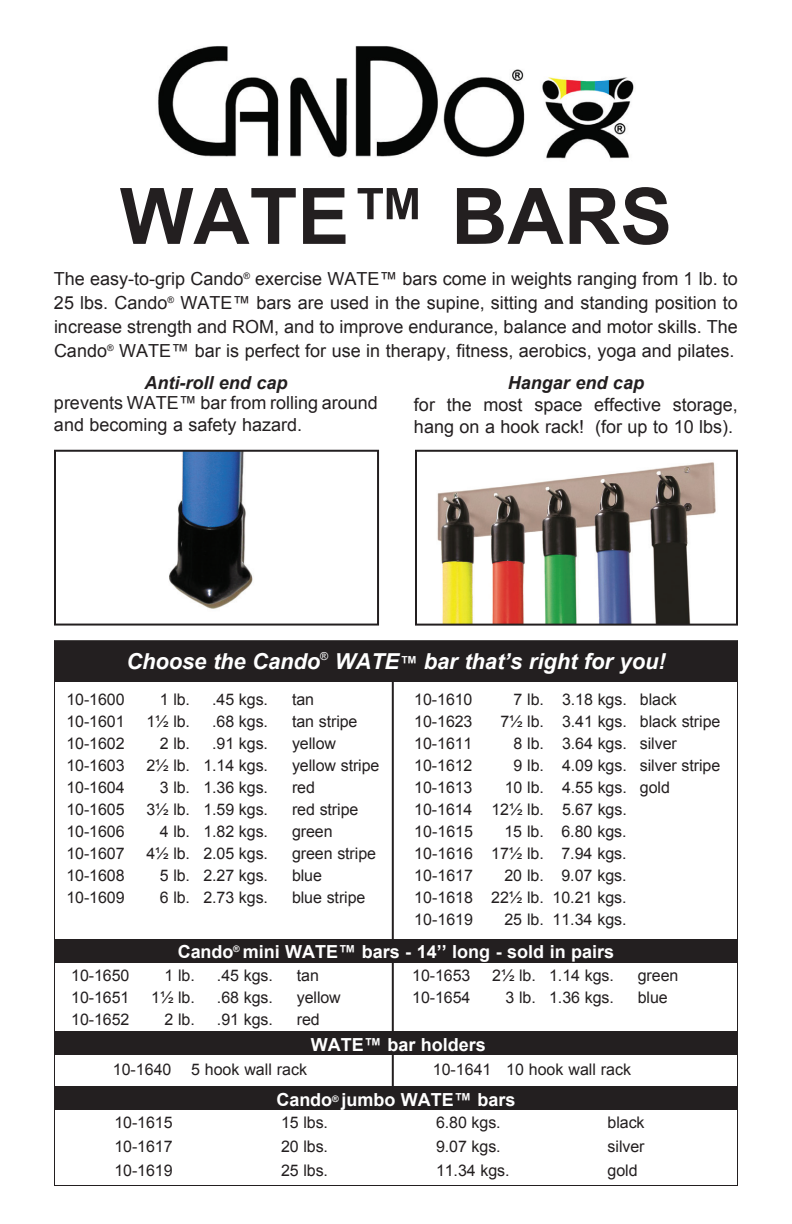
<style>
.page{position:relative;width:792px;height:1224px;background:#fff}
.page>*{position:absolute;margin:0;border:0;box-sizing:border-box;transform-origin:0 0}
.t1{font:700 78px "Arial";color:#231f20}
.t2{font:italic 700 22px "Arial";letter-spacing:-.005em;color:#fff}
.t3{font:18px/24px "Arial";color:#231f20}
.t4{font:700 18px "Arial";color:#fff}
.t5{font:italic 700 18px "Arial";color:#231f20}
.t6{font:16px/22px "Arial";letter-spacing:-.005em;color:#231f20;text-align:justify}
.s1{font-size:18px}
</style>
<div class="page">
<img style="left:169px;top:453px;width:84px;height:156px">
<div style="left:54px;top:450px;width:325px;height:176px;border:2px solid #231f20"></div>
<img style="left:437px;top:462px;width:279px;height:161px">
<div style="left:415px;top:450px;width:323px;height:176px;border:2px solid #231f20"></div>
<div style="left:54px;top:641px;width:684px;height:41px;background:#231f20"></div>
<hr style="left:392px;top:677px;width:2px;height:263px;background:#231f20">
<hr style="left:392px;top:961px;width:2px;height:74px;background:#231f20">
<hr style="left:392px;top:1052px;width:2px;height:38px;background:#231f20">
<div style="left:54px;top:1031px;width:684px;height:23px;background:#231f20"></div>
<div style="left:54px;top:940px;width:684px;height:23px;background:#231f20"></div>
<div style="left:54px;top:1086px;width:684px;height:23px;background:#231f20"></div>
<img style="left:158px;top:46px;width:476px;height:113px">
<h1 class="t1" style="left:120px;top:165px;width:554px">WATE™ BARS</h1>
<p class="t3" style="left:54px;top:267px;width:686px;text-align:justify">The easy-to-grip Cando<sup>®</sup> exercise WATE™ bars come in weights ranging from 1 lb. to 25 lbs. Cando<sup>®</sup> WATE™ bars are used in the supine, sitting and standing position to increase strength and ROM, and to improve endurance, balance and motor skills. The Cando<sup>®</sup> WATE™ bar is perfect for use in therapy, fitness, aerobics, yoga and pilates.</p>
<p class="t5" style="left:144px;top:371px;width:145px">Anti-roll end cap</p>
<p class="t3" style="left:54px;top:392px;width:325px;line-height:22px">prevents WATE™ bar from rolling around and becoming a safety hazard.</p>
<p class="t5" style="left:508px;top:371px;width:138px">Hangar end cap</p>
<p class="t3" style="left:414px;top:394px;width:325px;line-height:22px">for the most space effective storage, hang on a hook rack! (for up to 10 lbs).</p>
<h2 class="t2" style="left:126px;top:647px;width:541px">Choose the Cando<sup>®</sup> WATE<span class="s1">™</span> bar that’s right for you!</h2>
<p class="t6" style="left:66px;top:689px;width:60px">10-1600</p>
<p class="t6" style="left:160px;top:689px;width:32px">1 lb.</p>
<p class="t6" style="left:212px;top:689px;width:57px">.45 kgs.</p>
<p class="t6" style="left:292px;top:689px;width:24px">tan</p>
<p class="t6" style="left:66px;top:711px;width:60px">10-1601</p>
<p class="t6" style="left:146px;top:711px;width:45px">1½ lb.</p>
<p class="t6" style="left:212px;top:711px;width:57px">.68 kgs.</p>
<p class="t6" style="left:292px;top:711px;width:67px">tan stripe</p>
<p class="t6" style="left:66px;top:733px;width:60px">10-1602</p>
<p class="t6" style="left:160px;top:733px;width:32px">2 lb.</p>
<p class="t6" style="left:212px;top:733px;width:57px">.91 kgs.</p>
<p class="t6" style="left:292px;top:733px;width:46px">yellow</p>
<p class="t6" style="left:66px;top:755px;width:60px">10-1603</p>
<p class="t6" style="left:146px;top:755px;width:123px">2½ lb. 1.14 kgs.</p>
<p class="t6" style="left:292px;top:755px;width:89px">yellow stripe</p>
<p class="t6" style="left:66px;top:777px;width:60px">10-1604</p>
<p class="t6" style="left:160px;top:777px;width:110px">3 lb. 1.36 kgs.</p>
<p class="t6" style="left:292px;top:777px;width:24px">red</p>
<p class="t6" style="left:66px;top:799px;width:60px">10-1605</p>
<p class="t6" style="left:146px;top:799px;width:123px">3½ lb. 1.59 kgs.</p>
<p class="t6" style="left:292px;top:799px;width:68px">red stripe</p>
<p class="t6" style="left:66px;top:821px;width:60px">10-1606</p>
<p class="t6" style="left:160px;top:821px;width:110px">4 lb. 1.82 kgs.</p>
<p class="t6" style="left:292px;top:821px;width:42px">green</p>
<p class="t6" style="left:66px;top:843px;width:60px">10-1607</p>
<p class="t6" style="left:146px;top:843px;width:123px">4½ lb. 2.05 kgs.</p>
<p class="t6" style="left:292px;top:843px;width:86px">green stripe</p>
<p class="t6" style="left:66px;top:865px;width:60px">10-1608</p>
<p class="t6" style="left:160px;top:865px;width:110px">5 lb. 2.27 kgs.</p>
<p class="t6" style="left:292px;top:865px;width:31px">blue</p>
<p class="t6" style="left:66px;top:887px;width:60px">10-1609</p>
<p class="t6" style="left:160px;top:887px;width:110px">6 lb. 2.73 kgs.</p>
<p class="t6" style="left:292px;top:887px;width:75px">blue stripe</p>
<p class="t6" style="left:414px;top:689px;width:60px">10-1610</p>
<p class="t6" style="left:514px;top:689px;width:165px">7 lb. 3.18 kgs. black</p>
<p class="t6" style="left:414px;top:711px;width:60px">10-1623</p>
<p class="t6" style="left:500px;top:711px;width:222px">7½ lb. 3.41 kgs. black stripe</p>
<p class="t6" style="left:414px;top:733px;width:60px">10-1611</p>
<p class="t6" style="left:514px;top:733px;width:165px">8 lb. 3.64 kgs. silver</p>
<p class="t6" style="left:414px;top:755px;width:60px">10-1612</p>
<p class="t6" style="left:514px;top:755px;width:208px">9 lb. 4.09 kgs. silver stripe</p>
<p class="t6" style="left:414px;top:777px;width:60px">10-1613</p>
<p class="t6" style="left:414px;top:777px;width:257px;text-align:left;text-indent:90px">10 lb. 4.55 kgs. gold<br>10-1614 12½ lb. 5.67 kgs.<br>10-1615</p>
<p class="t6" style="left:414px;top:821px;width:214px;text-indent:90px">15 lb. 6.80 kgs.<br>10-1616 17½ lb. 7.94 kgs.<br>10-1617</p>
<p class="t6" style="left:414px;top:865px;width:214px;text-indent:90px">20 lb. 9.07 kgs.<br>10-1618 22½ lb. 10.21 kgs.<br>10-1619</p>
<p class="t6" style="left:504px;top:909px;width:124px">25 lb. 11.34 kgs.</p>
<p class="t4" style="left:178px;top:940px;width:438px">Cando<sup>®</sup> mini WATE™ bars - 14’’ long - sold in pairs</p>
<p class="t6" style="left:71px;top:965px;width:60px">10-1650</p>
<p class="t6" style="left:165px;top:965px;width:32px">1 lb.</p>
<p class="t6" style="left:217px;top:965px;width:57px">.45 kgs.</p>
<p class="t6" style="left:297px;top:965px;width:24px">tan</p>
<p class="t6" style="left:71px;top:987px;width:60px">10-1651</p>
<p class="t6" style="left:151px;top:987px;width:45px">1½ lb.</p>
<p class="t6" style="left:217px;top:987px;width:57px">.68 kgs.</p>
<p class="t6" style="left:297px;top:987px;width:46px">yellow</p>
<p class="t6" style="left:71px;top:1009px;width:60px">10-1652</p>
<p class="t6" style="left:165px;top:1009px;width:32px">2 lb.</p>
<p class="t6" style="left:217px;top:1009px;width:57px">.91 kgs.</p>
<p class="t6" style="left:297px;top:1009px;width:24px">red</p>
<p class="t6" style="left:412px;top:965px;width:60px">10-1653</p>
<p class="t6" style="left:492px;top:965px;width:123px">2½ lb. 1.14 kgs.</p>
<p class="t6" style="left:638px;top:965px;width:42px">green</p>
<p class="t6" style="left:412px;top:987px;width:60px">10-1654</p>
<p class="t6" style="left:506px;top:987px;width:110px">3 lb. 1.36 kgs.</p>
<p class="t6" style="left:638px;top:987px;width:31px">blue</p>
<p class="t4" style="left:311px;top:1033px;width:177px">WATE™ bar holders</p>
<p class="t6" style="left:113px;top:1059px;width:196px">10-1640 5 hook wall rack</p>
<p class="t6" style="left:433px;top:1059px;width:200px">10-1641 10 hook wall rack</p>
<p class="t4" style="left:277px;top:1088px;width:240px">Cando<sup>®</sup> jumbo WATE™ bars</p>
<p class="t6" style="left:114px;top:1112px;width:60px">10-1615</p>
<p class="t6" style="left:281px;top:1112px;width:49px">15 lbs.</p>
<p class="t6" style="left:436px;top:1112px;width:66px">6.80 kgs.</p>
<p class="t6" style="left:608px;top:1112px;width:39px">black</p>
<p class="t6" style="left:114px;top:1136px;width:60px">10-1617</p>
<p class="t6" style="left:281px;top:1136px;width:49px">20 lbs.</p>
<p class="t6" style="left:436px;top:1136px;width:66px">9.07 kgs.</p>
<p class="t6" style="left:608px;top:1136px;width:38px">silver</p>
<p class="t6" style="left:114px;top:1160px;width:60px">10-1619</p>
<p class="t6" style="left:281px;top:1160px;width:49px">25 lbs.</p>
<p class="t6" style="left:436px;top:1160px;width:75px">11.34 kgs.</p>
<p class="t6" style="left:608px;top:1160px;width:31px">gold</p>
</div>
